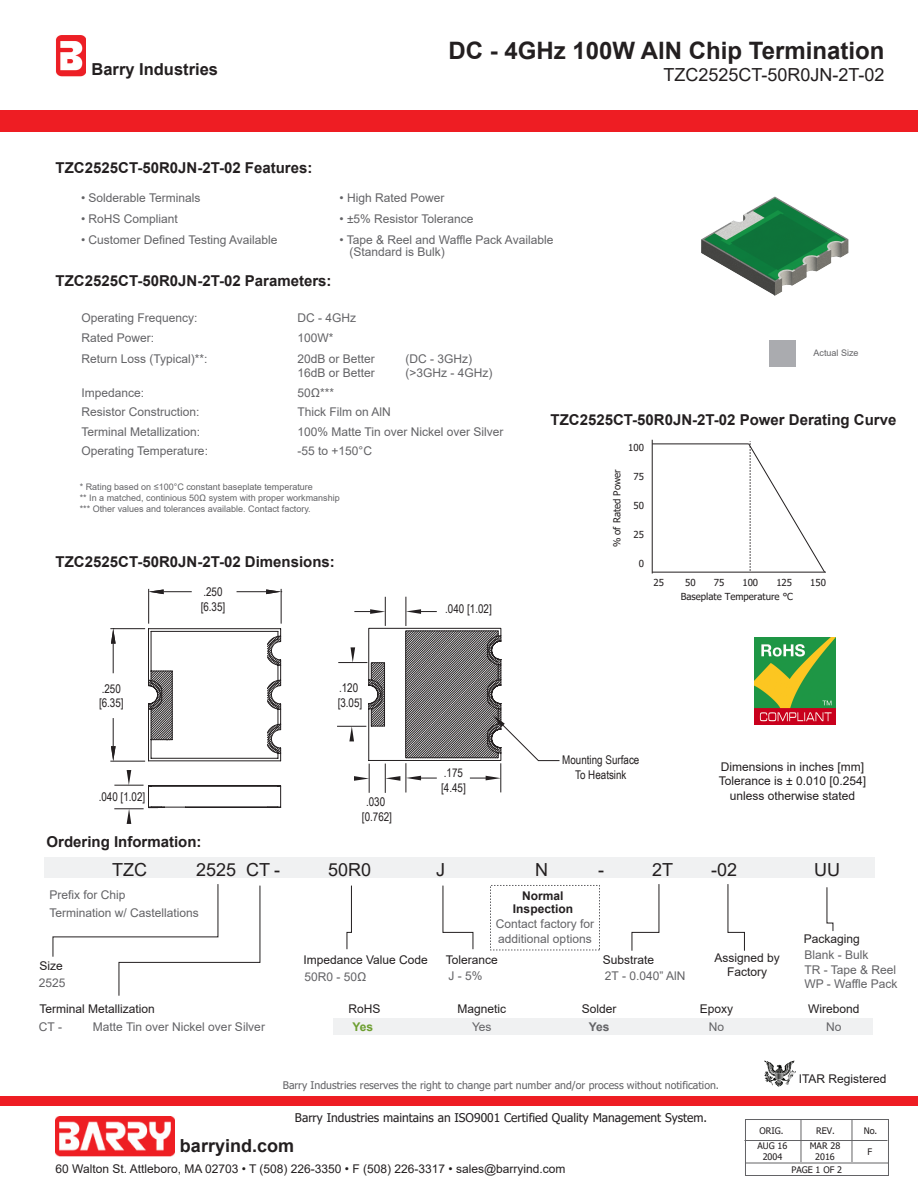
<style>
.page{position:relative;width:918px;height:1188px;background:#fff}
.page>*{position:absolute;margin:0;border:0;box-sizing:border-box;transform-origin:0 0}
.t1{font:700 24px "Arial";color:#231f20}
.t2{font:18px "Arial";color:#231f20}
.t3{font:700 18px "Arial";color:#231f20}
.t4{font:700 16.5px "Arial";color:#231f20}
.t5{font:700 15px "Arial";color:#231f20}
.t6{font:12px/14.4px "Arial";color:#636366}
.t7{font:12px/18px "Arial";color:#231f20;text-align:center}
.t8{font:12px/14.4px "Arial Narrow";color:#231f20}
.t9{font:12px "Tahoma";color:#231f20}
.t10{font:700 12px/13.5px "Arial";color:#231f20;text-align:center}
.t11{font:10.5px "Tahoma";color:#636366}
.t12{font:9.6px "Tahoma";color:#231f20}
.t13{font:9px/10.8px "Arial";color:#636366}
.t14{font:9px/10.8px "Tahoma";color:#231f20;text-align:center}
.s1{color:#231f20}
.s2{font-weight:700;color:#6c9e2f}
.s3{color:#636366}
.s4{font-weight:700;color:#636366}
</style>
<div class="page">
<div style="left:0;top:110px;width:918px;height:22px;background:#ee1d23"></div>
<img style="left:764px;top:1061px;width:32px;height:25px">
<div style="left:0;top:1096px;width:918px;height:9px;background:#ee1d23"></div>
<img style="left:56px;top:1117px;width:119px;height:40px">
<hr style="left:652px;top:440px;width:1px;height:134px;background:#231f20">
<hr style="left:652px;top:572px;width:174px;height:1px;background:#231f20">
<hr style="left:652px;top:444px;width:97px;height:1px;background:#231f20">
<svg style="left:748px;top:441px;width:77px;height:132px"></svg>
<img style="left:56px;top:36px;width:29px;height:41px">
<div style="left:745px;top:1119px;width:144px;height:57px;border:1px solid #636366"></div>
<hr style="left:744px;top:1140px;width:143px;height:1px;background:#636366">
<hr style="left:801px;top:1120px;width:1px;height:42px;background:#636366">
<hr style="left:852px;top:1120px;width:1px;height:42px;background:#636366">
<hr style="left:746px;top:1163px;width:143px;height:1px;background:#636366">
<img style="left:754px;top:637px;width:82px;height:87px">
<div style="left:769px;top:340px;width:27px;height:27px;background:#aaabaf"></div>
<div style="left:44px;top:858px;width:831px;height:20px;background:#f0f1f2"></div>
<div style="left:333px;top:1018px;width:540px;height:16px;background:#f0f1f2"></div>
<svg style="left:53px;top:884px;width:207px;height:112px"></svg>
<svg style="left:347px;top:886px;width:5px;height:63px"></svg>
<svg style="left:632px;top:884px;width:27px;height:67px"></svg>
<svg style="left:443px;top:886px;width:30px;height:63px"></svg>
<svg style="left:827px;top:887px;width:6px;height:44px"></svg>
<hr style="left:148px;top:589px;width:1px;height:35px;background:#231f20">
<hr style="left:281px;top:589px;width:1px;height:35px;background:#231f20">
<svg style="left:149px;top:589px;width:43px;height:5px"></svg>
<svg style="left:237px;top:589px;width:45px;height:5px"></svg>
<svg style="left:728px;top:884px;width:17px;height:67px"></svg>
<hr style="left:114px;top:809px;width:30px;height:1px;background:#231f20">
<hr style="left:114px;top:785px;width:30px;height:1px;background:#231f20">
<svg style="left:127px;top:809px;width:4px;height:15px"></svg>
<svg style="left:127px;top:770px;width:4px;height:15px"></svg>
<img style="left:701px;top:196px;width:148px;height:100px">
<svg style="left:148px;top:786px;width:133px;height:22px"></svg>
<svg style="left:148px;top:629px;width:133px;height:132px"></svg>
<hr style="left:110px;top:761px;width:35px;height:1px;background:#231f20">
<hr style="left:110px;top:628px;width:35px;height:1px;background:#231f20">
<svg style="left:111px;top:718px;width:5px;height:43px"></svg>
<svg style="left:111px;top:628px;width:5px;height:45px"></svg>
<svg style="left:337px;top:597px;width:223px;height:196px"></svg>
<p class="t4" style="left:92px;top:58px;width:128px">Barry Industries</p>
<p class="t1" style="left:448px;top:34px;width:438px">DC - 4GHz 100W AlN Chip Termination</p>
<p class="t2" style="left:663px;top:62px;width:223px">TZC2525CT-50R0JN-2T-02</p>
<p class="t5" style="left:56px;top:158px;width:258px">TZC2525CT-50R0JN-2T-02 Features:</p>
<p class="t6" style="left:81px;top:191px;width:121px">• Solderable Terminals</p>
<p class="t6" style="left:81px;top:212px;width:98px">• RoHS Compliant</p>
<p class="t6" style="left:81px;top:233px;width:198px">• Customer Defined Testing Available</p>
<p class="t5" style="left:56px;top:270px;width:277px">TZC2525CT-50R0JN-2T-02 Parameters:</p>
<p class="t6" style="left:340px;top:191px;width:106px">• High Rated Power</p>
<p class="t6" style="left:340px;top:212px;width:135px">• ±5% Resistor Tolerance</p>
<p class="t6" style="left:350px;top:234px;width:205px;line-height:12px;text-indent:-10px">• Tape &amp; Reel and Waffle Pack Available (Standard is Bulk)</p>
<p class="t6" style="left:82px;top:311px;width:118px">Operating Frequency:</p>
<p class="t6" style="left:298px;top:311px;width:60px">DC - 4GHz</p>
<p class="t6" style="left:82px;top:330px;width:74px">Rated Power:</p>
<p class="t6" style="left:298px;top:330px;width:38px">100W*</p>
<p class="t6" style="left:82px;top:351px;width:128px">Return Loss (Typical)**:</p>
<p class="t6" style="left:298px;top:351px;width:79px">20dB or Better</p>
<p class="t6" style="left:406px;top:351px;width:68px">(DC - 3GHz)</p>
<p class="t6" style="left:298px;top:366px;width:79px">16dB or Better</p>
<p class="t6" style="left:406px;top:366px;width:89px">(&gt;3GHz - 4GHz)</p>
<p class="t6" style="left:82px;top:385px;width:64px">Impedance:</p>
<p class="t6" style="left:298px;top:385px;width:38px">50Ω***</p>
<p class="t6" style="left:82px;top:405px;width:120px">Resistor Construction:</p>
<p class="t6" style="left:298px;top:405px;width:95px">Thick Film on AlN</p>
<p class="t6" style="left:82px;top:424px;width:120px">Terminal Metallization:</p>
<p class="t6" style="left:298px;top:424px;width:208px">100% Matte Tin over Nickel over Silver</p>
<p class="t6" style="left:82px;top:444px;width:128px">Operating Temperature:</p>
<p class="t6" style="left:298px;top:444px;width:76px">-55 to +150°C</p>
<p class="t13" style="left:80px;top:482px;width:262px">* Rating based on ≤100°C constant baseplate temperature<br>** In a matched, continious 50Ω system with proper workmanship *** Other values and tolerances available. Contact factory.</p>
<p class="t5" style="left:56px;top:551px;width:281px">TZC2525CT-50R0JN-2T-02 Dimensions:</p>
<p class="t8" style="left:201px;top:585px;width:26px">.250 [6.35]</p>
<p class="t8" style="left:99px;top:681px;width:26px">.250 [6.35]</p>
<p class="t8" style="left:338px;top:680px;width:26px">.120 [3.05]</p>
<p class="t8" style="left:99px;top:789px;width:48px">.040 [1.02]</p>
<p class="t5" style="left:46px;top:831px;width:157px">Ordering Information:</p>
<p class="t8" style="left:362px;top:794px;width:32px;text-align:center">.030 [0.762]</p>
<p class="t8" style="left:445px;top:602px;width:48px">.040 [1.02]</p>
<p class="t8" style="left:441px;top:765px;width:26px">.175 [4.45]</p>
<p class="t13" style="left:814px;top:348px;width:47px">Actual Size</p>
<p class="t5" style="left:551px;top:410px;width:347px">TZC2525CT-50R0JN-2T-02 Power Derating Curve</p>
<p class="t12" style="left:628px;top:441px;width:17px">100</p>
<p class="t12" style="left:633px;top:470px;width:12px">75</p>
<p class="t12" style="left:633px;top:499px;width:12px">50</p>
<p class="t12" style="left:633px;top:528px;width:12px">25</p>
<p class="t12" style="left:639px;top:557px;width:7px">0</p>
<p class="t12" style="left:611px;top:547px;width:79px;rotate:-90deg">% of Rated Power</p>
<p class="t12" style="left:654px;top:576px;width:12px">25</p>
<p class="t12" style="left:685px;top:576px;width:12px">50</p>
<p class="t12" style="left:714px;top:576px;width:12px">75</p>
<p class="t12" style="left:742px;top:576px;width:17px">100</p>
<p class="t12" style="left:776px;top:576px;width:17px">125</p>
<p class="t12" style="left:810px;top:576px;width:17px">150</p>
<p class="t12" style="left:681px;top:590px;width:114px">Baseplate Temperature °C</p>
<p class="t8" style="left:562px;top:752px;width:79px;text-align:center">Mounting Surface<br>To Heatsink</p>
<p class="t7" style="left:719px;top:759px;width:149px;line-height:14.4px">Dimensions in inches [mm]<br>Tolerance is ± 0.010 [0.254] unless otherwise stated</p>
<p class="t2" style="left:112px;top:857px;width:36px">TZC</p>
<p class="t2" style="left:196px;top:857px;width:85px">2525 CT -</p>
<p class="t2" style="left:328px;top:857px;width:45px">50R0</p>
<p class="t2" style="left:436px;top:857px;width:10px">J</p>
<p class="t2" style="left:535px;top:857px;width:14px">N</p>
<p class="t2" style="left:598px;top:857px;width:7px">-</p>
<p class="t2" style="left:652px;top:857px;width:23px">2T</p>
<p class="t2" style="left:711px;top:857px;width:28px">-02</p>
<p class="t2" style="left:814px;top:857px;width:27px">UU</p>
<p class="t6" style="left:49px;top:885px;width:151px;line-height:18px">Prefix for Chip<br>Termination w/ Castellations</p>
<p class="t10" style="left:513px;top:889px;width:62px">Normal<br>Inspection</p>
<p class="t6" style="left:496px;top:917px;width:100px">Contact factory for additional options</p>
<p class="t7" style="left:39px;top:957px;width:25px">Size</p>
<p class="t6" style="left:39px;top:976px;width:28px">2525</p>
<p class="t7" style="left:303px;top:951px;width:126px">Impedance Value Code</p>
<p class="t7" style="left:446px;top:951px;width:54px">Tolerance</p>
<p class="t7" style="left:603px;top:951px;width:53px">Substrate</p>
<p class="t6" style="left:304px;top:970px;width:63px">50R0 - 50Ω</p>
<p class="t6" style="left:448px;top:968px;width:36px">J - 5%</p>
<p class="t6" style="left:605px;top:969px;width:82px">2T - 0.040” AlN</p>
<p class="t7" style="left:715px;top:950px;width:67px;line-height:14.4px">Assigned by<br>Factory</p>
<p class="t6" style="left:804px;top:930px;width:66px;line-height:16.5px"><span class="s1">Packaging<br></span>Blank - Bulk</p>
<p class="t6" style="left:804px;top:962px;width:95px">TR - Tape &amp; Reel<br>WP - Waffle Pack</p>
<p class="t7" style="left:39px;top:1000px;width:117px">Terminal Metallization</p>
<p class="t6" style="left:39px;top:1019px;width:25px">CT -</p>
<p class="t6" style="left:93px;top:1019px;width:174px">Matte Tin over Nickel over Silver</p>
<p class="t7" style="left:348px;top:999px;width:34px">RoHS<br><span class="s2">Yes</span></p>
<p class="t7" style="left:457px;top:999px;width:50px">Magnetic<br><span class="s3">Yes</span></p>
<p class="t7" style="left:582px;top:999px;width:36px">Solder<br><span class="s4">Yes</span></p>
<p class="t7" style="left:700px;top:999px;width:35px">Epoxy<br><span class="s3">No</span></p>
<p class="t7" style="left:808px;top:999px;width:53px">Wirebond<br><span class="s3">No</span></p>
<p class="t11" style="left:283px;top:1078px;width:438px">Barry Industries reserves the right to change part number and/or process without notification.</p>
<p class="t9" style="left:295px;top:1110px;width:414px">Barry Industries maintains an ISO9001 Certified Quality Management System.</p>
<p class="t7" style="left:799px;top:1070px;width:89px">ITAR Registered</p>
<p class="t14" style="left:759px;top:1125px;width:26px">ORIG.</p>
<p class="t14" style="left:816px;top:1125px;width:20px">REV.</p>
<p class="t14" style="left:864px;top:1126px;width:15px">No.</p>
<p class="t3" style="left:180px;top:1132px;width:116px">barryind.com</p>
<p class="t7" style="left:56px;top:1160px;width:512px">60 Walton St. Attleboro, MA 02703 • T (508) 226-3350 • F (508) 226-3317 • sales@barryind.com</p>
<p class="t14" style="left:810px;top:1141px;width:32px">MAR 28<br>2016</p>
<p class="t14" style="left:758px;top:1141px;width:31px">AUG 16<br>2004</p>
<p class="t14" style="left:868px;top:1147px;width:6px">F</p>
<p class="t14" style="left:791px;top:1165px;width:52px">PAGE 1 OF 2</p>
</div>
